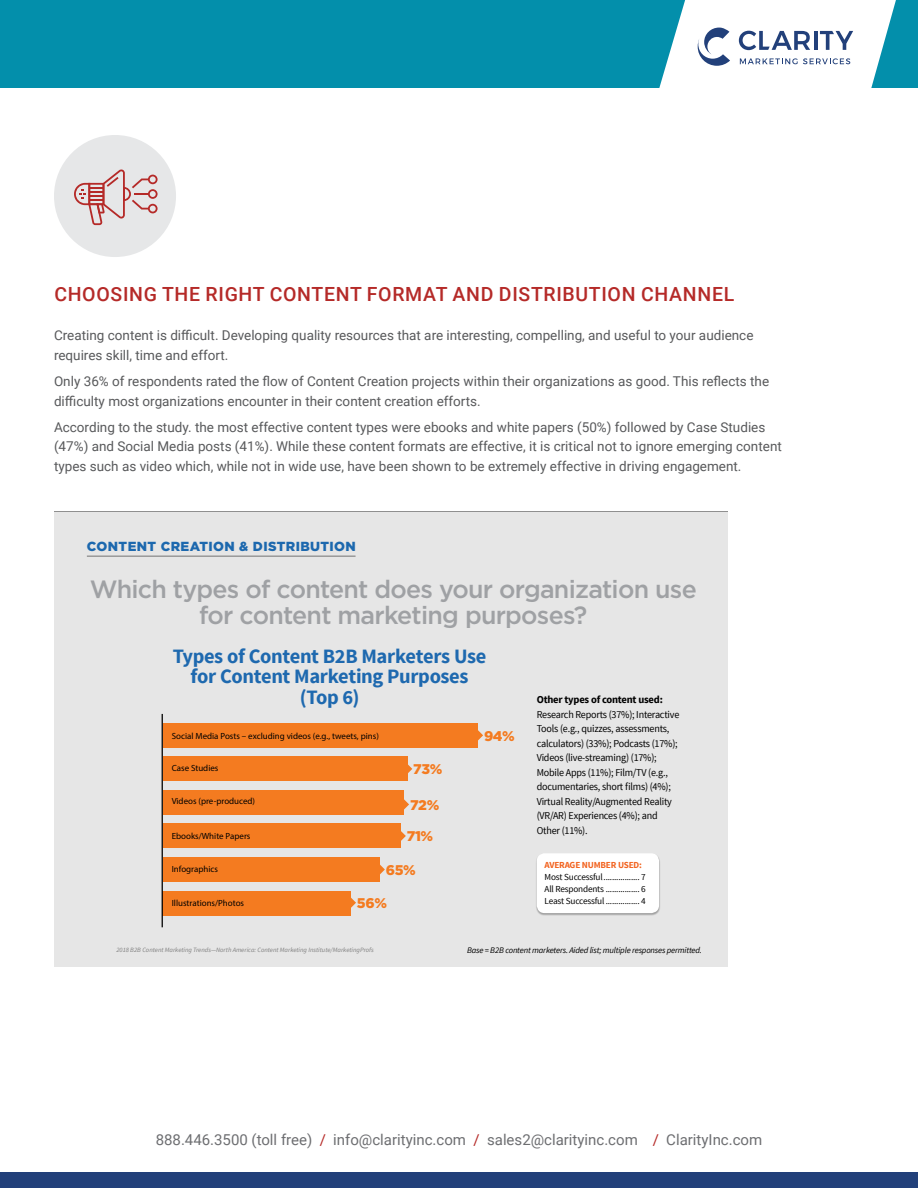
<style>
.page{position:relative;width:918px;height:1188px;background:#fff}
.page>*{position:absolute;margin:0;border:0;box-sizing:border-box;transform-origin:0 0}
.t1{font:500 25.05px/25.7px "Gotham";letter-spacing:-.03em;color:#9fa1a4;text-align:center}
.t2{font:700 20.4px/20.4px "Source Sans Pro";letter-spacing:-.02em;color:#1e69af;text-align:center}
.t3{font:500 19.5px "Roboto";letter-spacing:.035em;color:#b52a28}
.t4{font:15px "Roboto";color:#6d6e71}
.t5{font:900 14.1px "Gotham";letter-spacing:-.025em;color:#f47b20}
.t6{font:13.5px/19.5px "Roboto";color:#58595b}
.t7{font:900 13.2px "Gotham";letter-spacing:.03em;color:#1c68ae}
.t8{font:10.5px/14.4px "Source Sans Pro";letter-spacing:-.02em;color:#000;scale:.96 1}
.t9{font:700 10.5px "Source Sans Pro";letter-spacing:-.02em;color:#000}
.t10{font:9.15px/11.9px "Source Sans Pro";letter-spacing:-.02em;color:#000;text-align:justify}
.t11{font:700 9.15px "Source Sans Pro";letter-spacing:-.02em;color:#f26522}
.t12{font:9px "Myriad Pro";color:#000}
.t13{font:italic 8.55px "Source Sans Pro";letter-spacing:-.02em;color:#000}
.t14{font:italic 6.6px "Source Sans Pro";color:#808080}
.s1{color:#b52a28}
</style>
<div class="page">
<div style="left:0;top:0;width:918px;height:88px;background:#038fab"></div>
<svg style="left:659px;top:0;width:237px;height:88px;background:#d3e4ec"></svg>
<div style="left:0;top:1173px;width:918px;height:15px;background:#22407a"></div>
<div style="left:54px;top:135px;width:122px;height:122px;background:#e6e7e8;border-radius:50%"></div>
<div style="left:54px;top:512px;width:673px;height:455px;background:#e6e6e6"></div>
<hr style="left:87px;top:556px;width:269px;height:1px;background:#737373">
<div style="left:163px;top:723px;width:315px;height:24px;background:#f47b20"></div>
<div style="left:163px;top:757px;width:244px;height:24px;background:#f47b20"></div>
<div style="left:163px;top:790px;width:241px;height:24px;background:#f47b20"></div>
<div style="left:163px;top:824px;width:237px;height:24px;background:#f47b20"></div>
<div style="left:163px;top:857px;width:217px;height:25px;background:#f47b20"></div>
<div style="left:162px;top:891px;width:189px;height:24px;background:#f47b20"></div>
<svg style="left:478px;top:730px;width:5px;height:11px"></svg>
<svg style="left:407px;top:763px;width:5px;height:12px"></svg>
<svg style="left:404px;top:799px;width:5px;height:11px"></svg>
<svg style="left:400px;top:830px;width:6px;height:12px"></svg>
<svg style="left:380px;top:864px;width:5px;height:11px"></svg>
<svg style="left:351px;top:897px;width:5px;height:11px"></svg>
<hr style="left:162px;top:714px;width:1px;height:213px;background:#000">
<div style="left:535px;top:853px;width:125px;height:63px;background:#000;opacity:.3"></div>
<div style="left:537px;top:853px;width:122px;height:60px;background:#fff;border-radius:8px"></div>
<svg style="left:74px;top:169px;width:84px;height:56px"></svg>
<h3 class="t3" style="left:54px;top:280px;width:681px">CHOOSING THE RIGHT CONTENT FORMAT AND DISTRIBUTION CHANNEL</h3>
<p class="t6" style="left:54px;top:325px;width:701px">Creating content is difficult. Developing quality resources that are interesting, compelling, and useful to your audience requires skill, time and effort.</p>
<p class="t6" style="left:54px;top:371px;width:717px">Only 36% of respondents rated the flow of Content Creation projects within their organizations as good. This reflects the difficulty most organizations encounter in their content creation efforts.</p>
<p class="t6" style="left:54px;top:417px;width:729px">According to the study. the most effective content types were ebooks and white papers (50%) followed by Case Studies (47%) and Social Media posts (41%). While these content formats are effective, it is critical not to ignore emerging content types such as video which, while not in wide use, have been shown to be extremely effective in driving engagement.</p>
<p class="t7" style="left:87px;top:538px;width:271px">CONTENT CREATION &amp; DISTRIBUTION</p>
<h1 class="t1" style="left:90px;top:576px;width:608px">Which types of content does your organization use for content marketing purposes?</h1>
<h2 class="t2" style="left:173px;top:647px;width:315px">Types of Content B2B Marketers Use for Content Marketing Purposes (Top 6)</h2>
<p class="t5" style="left:484px;top:726px;width:32px">94%</p>
<p class="t12" style="left:172px;top:730px;width:209px">Social Media Posts – excluding videos (e.g., tweets, pins)</p>
<p class="t12" style="left:172px;top:763px;width:48px">Case Studies</p>
<p class="t12" style="left:172px;top:796px;width:85px">Videos (pre-produced)</p>
<p class="t12" style="left:172px;top:830px;width:80px">Ebooks/White Papers</p>
<p class="t12" style="left:172px;top:863px;width:48px">Infographics</p>
<p class="t12" style="left:172px;top:897px;width:74px">Illustrations/Photos</p>
<p class="t5" style="left:413px;top:759px;width:31px">73%</p>
<p class="t5" style="left:410px;top:795px;width:31px">72%</p>
<p class="t5" style="left:407px;top:826px;width:28px">71%</p>
<p class="t5" style="left:386px;top:860px;width:32px">65%</p>
<p class="t5" style="left:357px;top:893px;width:32px">56%</p>
<p class="t9" style="left:537px;top:693px;width:128px">Other types of content used:</p>
<p class="t8" style="left:537px;top:707px;width:150px">Research Reports (37%); Interactive<br>Tools (e.g., quizzes, assessments, calculators) (33%); Podcasts (17%);<br>Videos (live-streaming) (17%);<br>Mobile Apps (11%); Film/TV (e.g., documentaries, short films) (4%);<br>Virtual Reality/Augmented Reality (VR/AR) Experiences (4%); and<br>Other (11%).</p>
<p class="t11" style="left:545px;top:859px;width:99px">AVERAGE NUMBER USED:</p>
<p class="t10" style="left:545px;top:871px;width:103px">Most Successful................. 7<br>All Respondents ................ 6<br>Least Successful ................ 4</p>
<p class="t14" style="left:116px;top:945px;width:259px">2018 B2B Content Marketing Trends—North America: Content Marketing Institute/MarketingProfs</p>
<p class="t13" style="left:467px;top:945px;width:237px">Base = B2B content marketers. Aided list; multiple responses permitted.</p>
<p class="t4" style="left:156px;top:1129px;width:608px">888.446.3500 (toll free) <span class="s1">/</span> info@clarityinc.com <span class="s1">/</span> sales2@clarityinc.com <span class="s1">/</span> ClarityInc.com</p>
</div>
